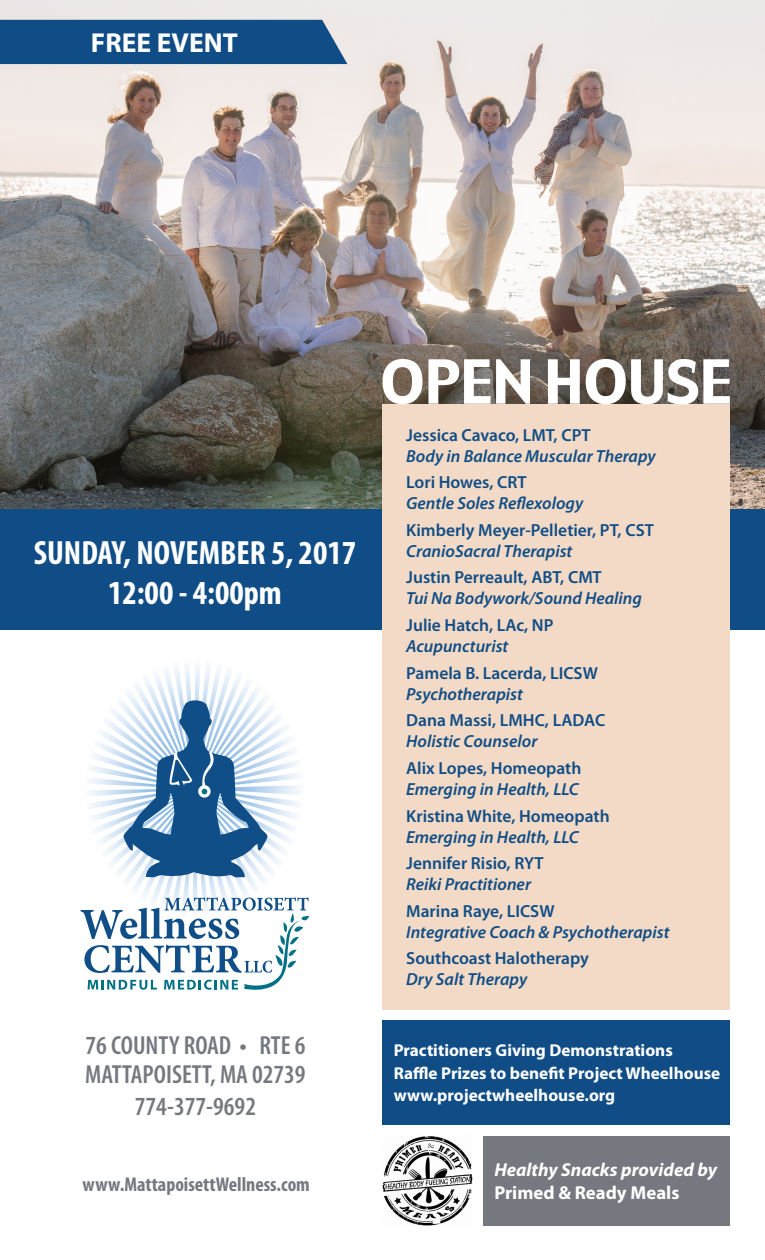
<style>
.page{position:relative;width:765px;height:1260px;background:#fff}
.page>*{position:absolute;margin:0;border:0;box-sizing:border-box;transform-origin:0 0}
.t1{font:700 condensed 33.75px "Myriad Pro";color:#fff}
.t2{font:700 27.5px "Myriad Pro";color:#fff}
.t3{font:600 condensed 26.25px "Myriad Pro";color:#75787f}
.t4{font:700 condensed 20px "Myriad Pro";color:#75787f}
.t5{font:italic 700 18.75px/22.5px "Myriad Pro";color:#fff}
.t6{font:italic 600 17.5px "Myriad Pro";color:#104d86}
.t7{font:600 17.5px "Myriad Pro";color:#104d86}
.t8{font:700 17.25px "Myriad Pro";color:#fff}
.s1{font-weight:400;font-stretch:normal}
.s2{font-style:normal}
</style>
<div class="page">
<img style="left:0;top:0;width:765px;height:510px">
<div style="left:0;top:510px;width:765px;height:120px;background:#104d86"></div>
<div style="left:382px;top:404px;width:348px;height:606px;background:#f2dac6"></div>
<div style="left:382px;top:1020px;width:348px;height:105px;background:#104d86"></div>
<div style="left:483px;top:1136px;width:247px;height:89px;background:#75787f"></div>
<img style="left:110px;top:665px;width:90px;height:149px">
<img style="left:255px;top:689px;width:24px;height:201px">
<img style="left:90px;top:719px;width:20px;height:136px">
<img style="left:279px;top:716px;width:21px;height:145px">
<img style="left:110px;top:814px;width:145px;height:83px">
<svg style="left:124px;top:700px;width:144px;height:179px"></svg>
<svg style="left:81px;top:897px;width:228px;height:93px"></svg>
<svg style="left:383px;top:359px;width:347px;height:46px"></svg>
<div style="left:0;top:20px;width:347px;height:44px;background:#104d86"></div>
<img style="left:382px;top:1136px;width:90px;height:89px">
<p class="t2" style="left:91px;top:25px;width:148px">FREE EVENT</p>
<p class="t1" style="left:34px;top:531px;width:324px">SUNDAY, NOVEMBER 5, 2017</p>
<p class="t1" style="left:108px;top:572px;width:175px">12:00 - 4:00pm</p>
<p class="t3" style="left:86px;top:1030px;width:221px">76 COUNTY ROAD <span class="s1">•</span> RTE 6</p>
<p class="t3" style="left:85px;top:1058px;width:222px">MATTAPOISETT, MA 02739</p>
<p class="t3" style="left:135px;top:1090px;width:123px">774-377-9692</p>
<p class="t4" style="left:83px;top:1172px;width:229px">www.MattapoisettWellness.com</p>
<p class="t7" style="left:406px;top:424px;width:186px">Jessica Cavaco, LMT, CPT</p>
<p class="t6" style="left:406px;top:445px;width:251px">Body in Balance Muscular Therapy</p>
<p class="t7" style="left:406px;top:471px;width:122px">Lori Howes, CRT</p>
<p class="t6" style="left:406px;top:492px;width:179px">Gentle Soles Reflexology</p>
<p class="t7" style="left:406px;top:519px;width:249px">Kimberly Meyer-Pelletier, PT, CST</p>
<p class="t6" style="left:406px;top:540px;width:168px">CranioSacral Therapist</p>
<p class="t7" style="left:406px;top:566px;width:197px">Justin Perreault, ABT, CMT</p>
<p class="t6" style="left:406px;top:587px;width:237px">Tui Na Bodywork/Sound Healing</p>
<p class="t7" style="left:406px;top:614px;width:149px">Julie Hatch, LAc, NP</p>
<p class="t6" style="left:406px;top:635px;width:104px">Acupuncturist</p>
<p class="t7" style="left:406px;top:662px;width:193px">Pamela B. Lacerda, LICSW</p>
<p class="t6" style="left:406px;top:683px;width:118px">Psychotherapist</p>
<p class="t7" style="left:406px;top:709px;width:201px">Dana Massi, LMHC, LADAC</p>
<p class="t6" style="left:406px;top:730px;width:133px">Holistic Counselor</p>
<p class="t7" style="left:406px;top:757px;width:177px">Alix Lopes, Homeopath</p>
<p class="t6" style="left:406px;top:778px;width:174px">Emerging in Health, LLC</p>
<p class="t7" style="left:406px;top:805px;width:205px">Kristina White, Homeopath</p>
<p class="t6" style="left:406px;top:826px;width:174px">Emerging in Health, LLC</p>
<p class="t7" style="left:406px;top:852px;width:139px">Jennifer Risio, RYT</p>
<p class="t6" style="left:406px;top:873px;width:126px">Reiki Practitioner</p>
<p class="t7" style="left:406px;top:900px;width:150px">Marina Raye, LICSW</p>
<p class="t6" style="left:406px;top:921px;width:265px">Integrative Coach &amp; Psychotherapist</p>
<p class="t7" style="left:406px;top:947px;width:184px">Southcoast Halotherapy</p>
<p class="t6" style="left:406px;top:968px;width:123px">Dry Salt Therapy</p>
<p class="t8" style="left:394px;top:1039px;width:281px">Practitioners Giving Demonstrations</p>
<p class="t8" style="left:394px;top:1062px;width:328px">Raffle Prizes to benefit Project Wheelhouse</p>
<p class="t8" style="left:394px;top:1084px;width:223px">www.projectwheelhouse.org</p>
<p class="t5" style="left:494px;top:1158px;width:224px">Healthy Snacks provided by<br><span class="s2">Primed &amp; Ready Meals</span></p>
</div>
